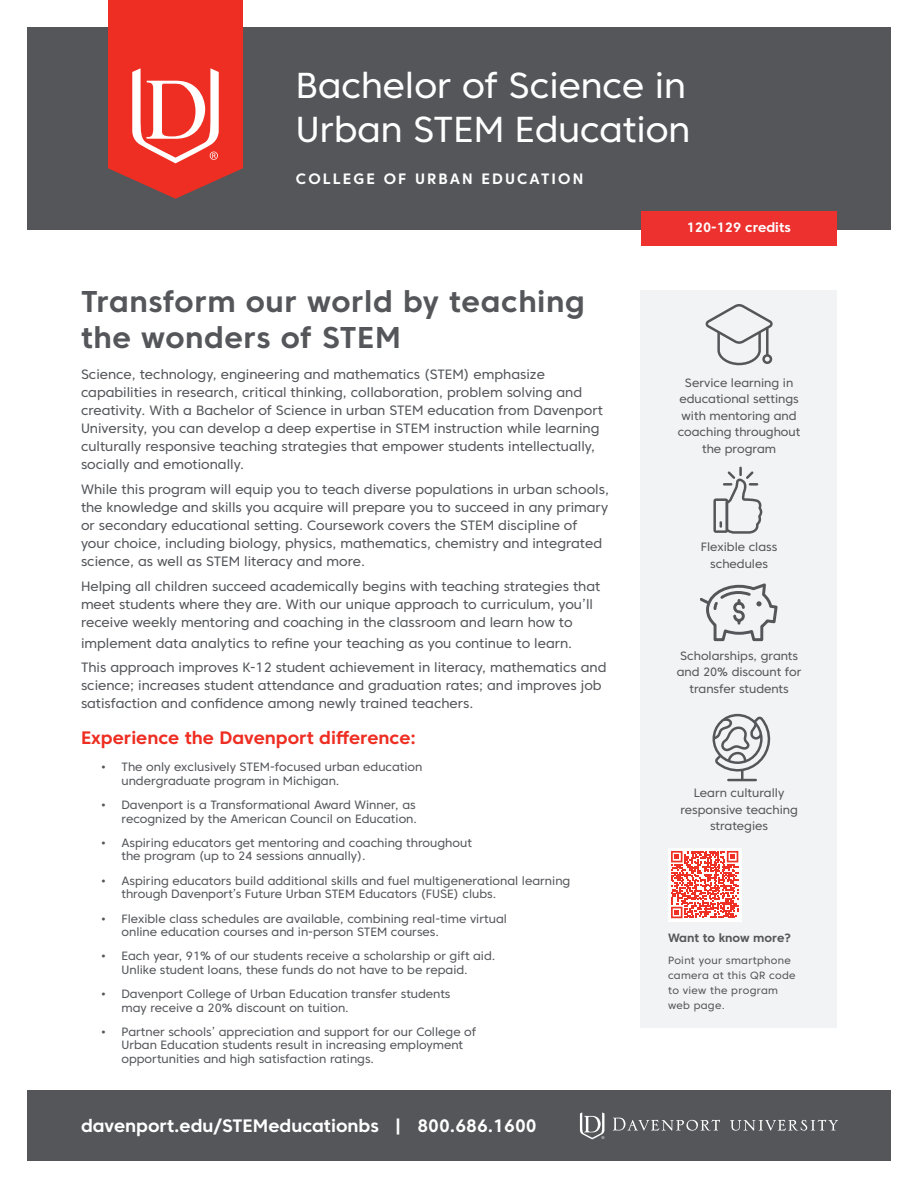
<style>
.page{position:relative;width:918px;height:1188px;background:#fff}
.page>*{position:absolute;margin:0;border:0;box-sizing:border-box;transform-origin:0 0}
.Program_Title_-_Smal{font:36px/43.5px "Core Sans C 45";color:#fff}
.t1{font:700 30px/36px "Core Sans C 65";letter-spacing:.02em;color:#54565a}
.URL___Phone{font:700 18px "Core Sans C 65";color:#fff}
.t2{font:700 18px "Core Sans C 65";color:#ee2e22}
.College_Title{font:700 15px "Core Sans C 65";letter-spacing:.14em;color:#fff}
.t3{font:13.5px/18px "Core Sans C 45";color:#54565a}
.t4{font:700 13.5px "Core Sans C 65";color:#fff}
.t5{font:12px/13.5px "Core Sans C 45";color:#54565a}
.t6{font:700 12px "Core Sans C 65";color:#54565a}
.t7{font:10.5px/15px "Core Sans C 45";letter-spacing:.03em;color:#54565a}
</style>
<div class="page">
<div style="left:27px;top:27px;width:864px;height:203px;background:#54565a"></div>
<svg style="left:108px;top:0;width:135px;height:199px;background:#e3463d"></svg>
<div style="left:640px;top:290px;width:197px;height:738px;background:#f2f3f4"></div>
<div style="left:27px;top:1091px;width:864px;height:70px;background:#54565a"></div>
<svg style="left:613px;top:1118px;width:225px;height:13px"></svg>
<svg style="left:580px;top:1112px;width:25px;height:27px"></svg>
<svg style="left:705px;top:304px;width:68px;height:62px"></svg>
<hr style="left:766px;top:328px;width:3px;height:27px;background:#54565a">
<div style="left:762px;top:354px;width:10px;height:10px;border:3px solid #54565a;border-radius:50%"></div>
<hr style="left:728px;top:779px;width:28px;height:2px;background:#54565a">
<svg style="left:712px;top:714px;width:59px;height:66px"></svg>
<svg style="left:700px;top:583px;width:78px;height:59px"></svg>
<svg style="left:713px;top:468px;width:49px;height:66px"></svg>
<div style="left:641px;top:211px;width:195px;height:35px;background:#ec312f"></div>
<div style="left:668px;top:848px;width:73px;height:73px;background:#fff"></div>
<svg style="left:671px;top:851px;width:67px;height:67px"></svg>
<p class="Program_Title_-_Smal" style="left:296px;top:64px;width:396px">Bachelor of Science in<br>Urban STEM Education</p>
<p class="College_Title" style="left:296px;top:169px;width:289px">COLLEGE OF URBAN EDUCATION</p>
<h1 class="t1" style="left:81px;top:283px;width:505px">Transform our world by teaching the wonders of STEM</h1>
<p class="t3" style="left:81px;top:365px;width:523px">Science, technology, engineering and mathematics (STEM) emphasize capabilities in research, critical thinking, collaboration, problem solving and creativity. With a Bachelor of Science in urban STEM education from Davenport University, you can develop a deep expertise in STEM instruction while learning culturally responsive teaching strategies that empower students intellectually, socially and emotionally.</p>
<p class="t3" style="left:81px;top:480px;width:530px">While this program will equip you to teach diverse populations in urban schools, the knowledge and skills you acquire will prepare you to succeed in any primary or secondary educational setting. Coursework covers the STEM discipline of your choice, including biology, physics, mathematics, chemistry and integrated science, as well as STEM literacy and more.</p>
<p class="t3" style="left:81px;top:577px;width:521px">Helping all children succeed academically begins with teaching strategies that meet students where they are. With our unique approach to curriculum, you’ll receive weekly mentoring and coaching in the classroom and learn how to</p>
<p class="t3" style="left:81px;top:634px;width:493px">implement data analytics to refine your teaching as you continue to learn.</p>
<p class="t3" style="left:81px;top:659px;width:527px">This approach improves K-12 student achievement in literacy, mathematics and science; increases student attendance and graduation rates; and improves job satisfaction and confidence among newly trained teachers.</p>
<h3 class="t2" style="left:81px;top:727px;width:336px">Experience the Davenport difference:</h3>
<p class="t5" style="left:122px;top:760px;width:302px;text-indent:-20px">• The only exclusively STEM-focused urban education undergraduate program in Michigan.</p>
<p class="t5" style="left:101px;top:798px;width:317px;text-align:right">• Davenport is a Transformational Award Winner, as recognized by the American Council on Education.</p>
<p class="t5" style="left:122px;top:836px;width:352px;text-indent:-20px">• Aspiring educators get mentoring and coaching throughout the program (up to 24 sessions annually).</p>
<p class="t5" style="left:122px;top:874px;width:450px;text-indent:-20px">• Aspiring educators build additional skills and fuel multigenerational learning through Davenport’s Future Urban STEM Educators (FUSE) clubs.</p>
<p class="t5" style="left:122px;top:912px;width:387px;text-indent:-20px">• Flexible class schedules are available, combining real-time virtual online education courses and in-person STEM courses.</p>
<p class="t5" style="left:122px;top:949px;width:375px;text-indent:-20px">• Each year, 91% of our students receive a scholarship or gift aid.<br>Unlike student loans, these funds do not have to be repaid.</p>
<p class="t5" style="left:122px;top:987px;width:331px;text-indent:-20px">• Davenport College of Urban Education transfer students may receive a 20% discount on tuition.</p>
<p class="t5" style="left:122px;top:1025px;width:356px;text-indent:-20px">• Partner schools’ appreciation and support for our College of<br>Urban Education students result in increasing employment opportunities and high satisfaction ratings.</p>
<p class="URL___Phone" style="left:81px;top:1115px;width:457px">davenport.edu/STEMeducationbs | 800.686.1600</p>
<p class="t4" style="left:687px;top:219px;width:105px">120-129 credits</p>
<h3 class="t5" style="left:678px;top:374px;width:124px;line-height:16.5px;text-align:center">Service learning in educational settings with mentoring and coaching throughout the program</h3>
<h3 class="t5" style="left:701px;top:539px;width:78px;line-height:16.5px;text-align:center">Flexible class schedules</h3>
<h1 class="t5" style="left:677px;top:647px;width:126px;line-height:16.5px;text-align:center">Scholarships, grants and 20% discount for transfer students</h1>
<h3 class="t5" style="left:680px;top:785px;width:119px;line-height:16.5px;text-align:center">Learn culturally responsive teaching strategies</h3>
<h1 class="t6" style="left:668px;top:931px;width:125px">Want to know more?</h1>
<p class="t7" style="left:668px;top:953px;width:129px">Point your smartphone camera at this QR code to view the program web page.</p>
</div>
